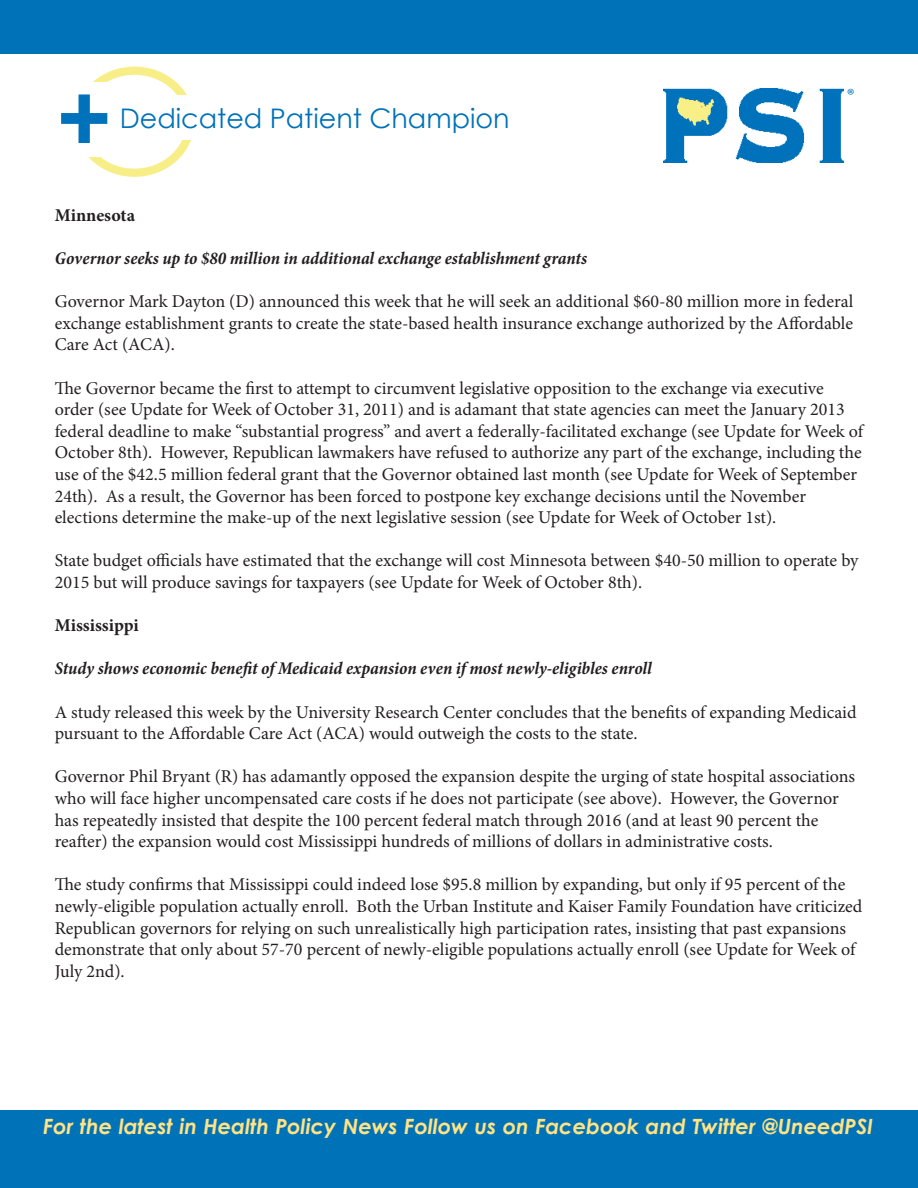
<style>
.page{position:relative;width:918px;height:1188px;background:#fff}
.page>*{position:absolute;margin:0;border:0;box-sizing:border-box;transform-origin:0 0}
.t1{font:27px "Century Gothic";color:#0072b8}
.t2{font:italic 700 21px "Century Gothic";color:#ffe384}
.t3{font:700 21px "Adobe Garamond Pro";color:#0073bc}
.t4{font:18px/21.6px "Minion Pro";color:#231f20}
.t5{font:italic 700 condensed 18px "Minion Pro";letter-spacing:-.005em;color:#231f20}
.t6{font:700 18px "Minion Pro";color:#231f20}
</style>
<div class="page">
<div style="left:0;top:1111px;width:918px;height:77px;background:#0072b8"></div>
<div style="left:75px;top:67px;width:119px;height:110px;border:8px solid #f8ee87;border-radius:50%"></div>
<div style="left:120px;top:95px;width:434px;height:45px;background:#fff"></div>
<div style="left:23px;top:82px;width:89px;height:75px;background:#fff"></div>
<svg style="left:61px;top:94px;width:46px;height:49px"></svg>
<div style="left:0;top:0;width:918px;height:54px;background:#0072b8"></div>
<img style="left:663px;top:89px;width:180px;height:73px">
<p class="t1" style="left:120px;top:99px;width:391px">Dedicated Patient Champion</p>
<p class="t3" style="left:847px;top:84px;width:9px">®</p>
<p class="t6" style="left:55px;top:202px;width:82px">Minnesota</p>
<p class="t5" style="left:55px;top:246px;width:534px">Governor seeks up to $80 million in additional exchange establishment grants</p>
<p class="t4" style="left:55px;top:291px;width:800px;text-align:justify">Governor Mark Dayton (D) announced this week that he will seek an additional $60-80 million more in federal exchange establishment grants to create the state-based health insurance exchange authorized by the Affordable Care Act (ACA).</p>
<p class="t4" style="left:55px;top:377px;width:810px">The Governor became the first to attempt to circumvent legislative opposition to the exchange via executive order (see Update for Week of October 31, 2011) and is adamant that state agencies can meet the January 2013 federal deadline to make “substantial progress” and avert a federally-facilitated exchange (see Update for Week of October 8th). However, Republican lawmakers have refused to authorize any part of the exchange, including the use of the $42.5 million federal grant that the Governor obtained last month (see Update for Week of September 24th). As a result, the Governor has been forced to postpone key exchange decisions until the November</p>
<p class="t4" style="left:55px;top:507px;width:723px">elections determine the make-up of the next legislative session (see Update for Week of October 1st).</p>
<p class="t4" style="left:55px;top:550px;width:805px">State budget officials have estimated that the exchange will cost Minnesota between $40-50 million to operate by<br>2015 but will produce savings for taxpayers (see Update for Week of October 8th).</p>
<p class="t6" style="left:55px;top:613px;width:85px">Mississippi</p>
<p class="t5" style="left:55px;top:656px;width:599px">Study shows economic benefit of Medicaid expansion even if most newly-eligibles enroll</p>
<p class="t4" style="left:55px;top:701px;width:803px">A study released this week by the University Research Center concludes that the benefits of expanding Medicaid pursuant to the Affordable Care Act (ACA) would outweigh the costs to the state.</p>
<p class="t4" style="left:55px;top:766px;width:802px">Governor Phil Bryant (R) has adamantly opposed the expansion despite the urging of state hospital associations who will face higher uncompensated care costs if he does not participate (see above). However, the Governor has repeatedly insisted that despite the 100 percent federal match through 2016 (and at least 90 percent the</p>
<p class="t4" style="left:55px;top:831px;width:720px">reafter) the expansion would cost Mississippi hundreds of millions of dollars in administrative costs.</p>
<p class="t4" style="left:55px;top:874px;width:809px">The study confirms that Mississippi could indeed lose $95.8 million by expanding, but only if 95 percent of the newly-eligible population actually enroll. Both the Urban Institute and Kaiser Family Foundation have criticized Republican governors for relying on such unrealistically high participation rates, insisting that past expansions demonstrate that only about 57-70 percent of newly-eligible populations actually enroll (see Update for Week of July 2nd).</p>
<p class="t2" style="left:43px;top:1111px;width:831px">For the latest in Health Policy News Follow us on Facebook and Twitter @UneedPSI</p>
</div>
